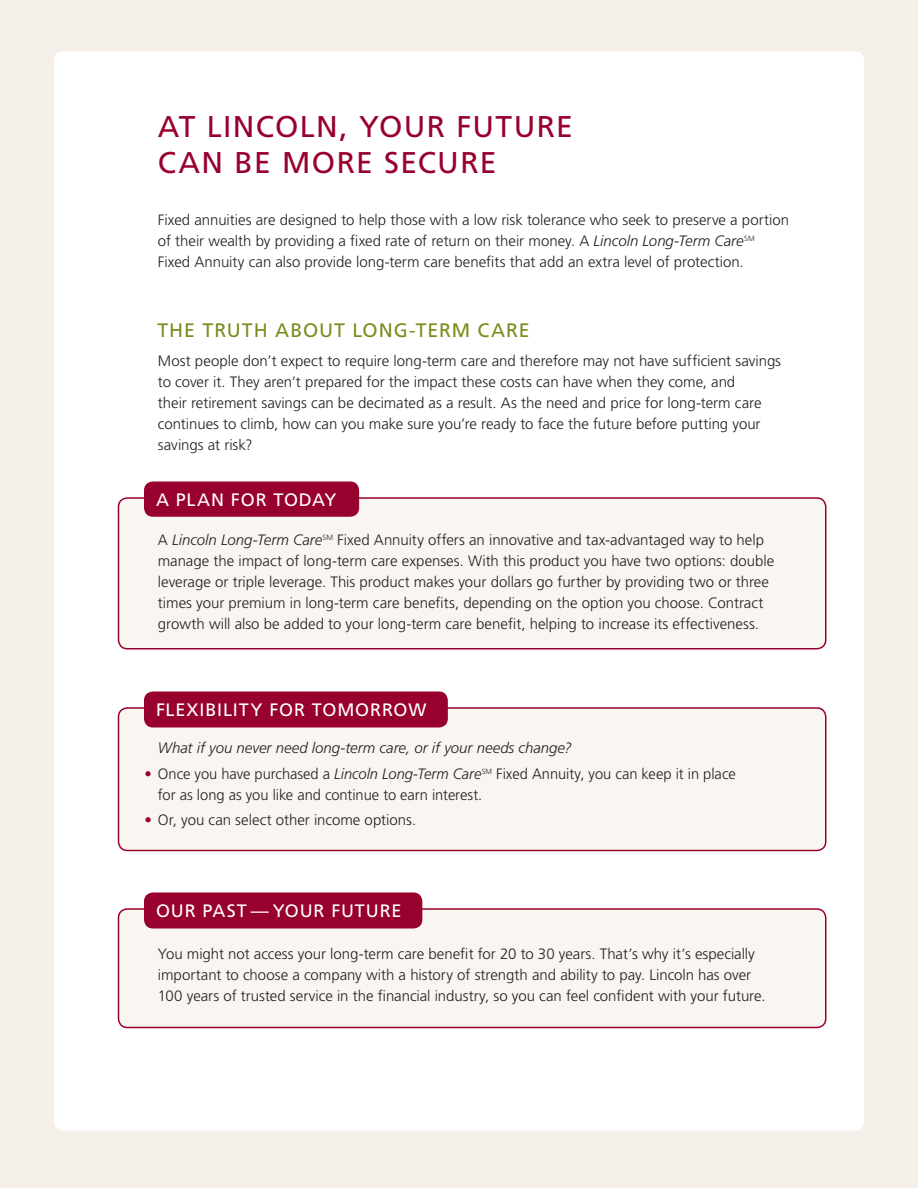
<style>
.page{position:relative;width:918px;height:1188px;background:#f4efe8}
.page>*{position:absolute;margin:0;border:0;box-sizing:border-box;transform-origin:0 0}
.t1{font:30px/36px "Frutiger LT Std";letter-spacing:.045em;color:#98012d}
.t2{font:19.5px "Frutiger LT Std";letter-spacing:.045em;color:#778e1d}
.t3{font:18px "Frutiger LT Std";letter-spacing:.05em;color:#fff}
.t4{font:300 15px/21px "Frutiger LT Std";color:#231f20}
.t5{font:italic 300 15px "Frutiger LT Std";color:#231f20}
.s1{font-style:italic}
.s2{color:#98012d}
</style>
<div class="page">
<div style="left:54px;top:51px;width:810px;height:1080px;background:#fff;border-radius:9px"></div>
<div style="left:118px;top:708px;width:708px;height:142px;background:#f9f6f1;border-radius:9px"></div>
<div style="left:118px;top:707px;width:708px;height:144px;border:2px solid #98012d;border-radius:9px"></div>
<div style="left:144px;top:692px;width:304px;height:36px;background:#98012d;border-radius:9px"></div>
<div style="left:118px;top:498px;width:708px;height:151px;background:#f9f6f1;border-radius:9px"></div>
<div style="left:118px;top:497px;width:708px;height:153px;border:2px solid #98012d;border-radius:9px"></div>
<div style="left:144px;top:482px;width:215px;height:35px;background:#98012d;border-radius:9px"></div>
<div style="left:118px;top:909px;width:708px;height:119px;background:#f9f6f1;border-radius:9px"></div>
<div style="left:118px;top:908px;width:708px;height:120px;border:2px solid #98012d;border-radius:9px"></div>
<div style="left:144px;top:892px;width:278px;height:36px;background:#98012d;border-radius:9px"></div>
<h1 class="t1" style="left:158px;top:109px;width:97px">AT LINCOLN</h1>
<h1 class="t1" style="left:158px;top:109px;width:396px;text-indent:182px">, YOUR FUTURE<br>CAN BE MORE SECU RE</h1>
<p class="t4" style="left:158px;top:209px;width:633px">Fixed annuities are designed to help those with a low risk tolerance who seek to preserve a portion of their wealth by providing a fixed rate of return on their money. A <span class="s1">Lincoln Long-Term Care</span><sup>SM<br></sup>Fixed Annuity can also provide long-term care benefits that add an extra level of protection.</p>
<h2 class="t2" style="left:158px;top:319px;width:374px">TH E TRUTH ABOUT LONG-TERM CARE</h2>
<p class="t4" style="left:158px;top:351px;width:625px">Most people don’t expect to require long-term care and therefore may not have sufficient savings to cover it. They aren’t prepared for the impact these costs can have when they come, and<br>their retirement savings can be decimated as a result. As the need and price for long-term care continues to climb, how can you make sure you’re ready to face the future before putting your savings at risk?</p>
<p class="t3" style="left:156px;top:489px;width:33px">A PLAN</p>
<p class="t3" style="left:231px;top:489px;width:57px">FOR TODA</p>
<p class="t3" style="left:325px;top:489px;width:14px">Y</p>
<p class="t4" style="left:158px;top:529px;width:618px">A <span class="s1">Lincoln Long-Term Care</span><sup>SM</sup> Fixed Annuity offers an innovative and tax-advantaged way to help manage the impact of long-term care expenses. With this product you have two options: double leverage or triple leverage. This product makes your dollars go further by providing two or three times your premium in long-term care benefits, depending on the option you choose. Contract growth will also be added to your long-term care benefit, helping to increase its effectiveness.</p>
<p class="t3" style="left:156px;top:699px;width:172px">FLEXIBILITY FOR TOMORROW</p>
<p class="t5" style="left:158px;top:740px;width:416px">What if you never need long-term care, or if your needs change?</p>
<p class="t4" style="left:158px;top:763px;width:579px;text-indent:-14px"><span class="s2">•</span> Once you have purchased a <span class="s1">Lincoln Long-Term Care</span><sup>SM</sup> Fixed Annuity, you can keep it in place for as long as you like and continue to earn interest.</p>
<p class="t4" style="left:144px;top:810px;width:273px"><span class="s2">•</span> Or, you can select other income options.</p>
<p class="t3" style="left:156px;top:900px;width:57px">OUR PAST</p>
<p class="t3" style="left:251px;top:900px;width:140px">— YOUR FUTURE</p>
<p class="t4" style="left:158px;top:943px;width:609px">You might not access your long-term care benefit for 20 to 30 years. That’s why it’s especially important to choose a company with a history of strength and ability to pay. Lincoln has over<br>100 years of trusted service in the financial industry, so you can feel confident with your future.</p>
</div>
